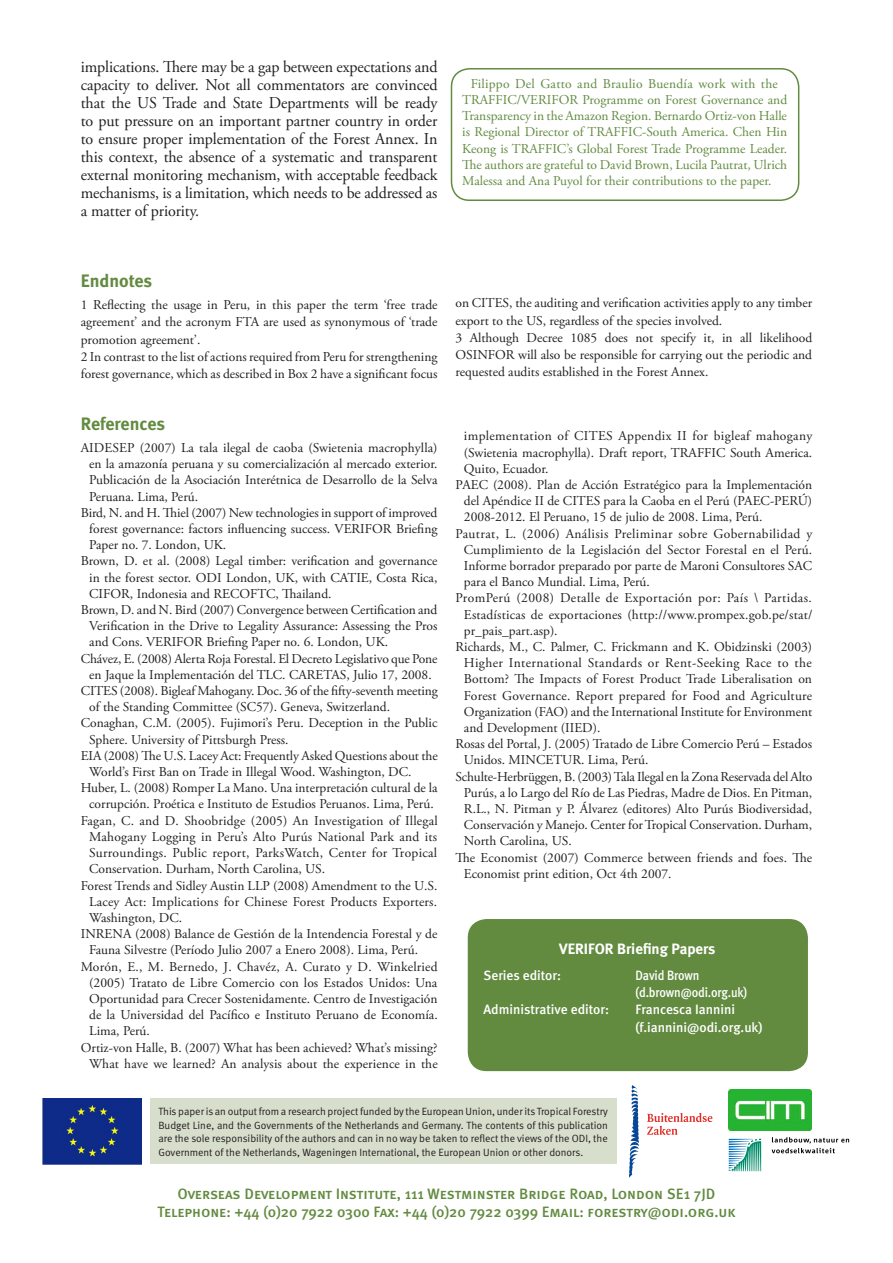
<style>
.page{position:relative;width:893px;height:1263px;background:#fff}
.page>*{position:absolute;margin:0;border:0;box-sizing:border-box;transform-origin:0 0}
.Body_Header_1{font:700 18px "Meta";color:#628b40}
.Body_Text_no_indent{font:16.5px/18px "Adobe Garamond Pro";letter-spacing:-.005em;color:#231f20;text-align:justify}
.t1{font:15px "Meta Medium Caps";letter-spacing:-.005em;color:#628b40}
.Box_Text{font:700 15px "Meta";color:#fff}
.BPfurtherread{font:13.5px/16.2px "Adobe Garamond Pro";color:#231f20;text-align:justify}
.Footnote_Text{font:13.5px/17.2px "Adobe Garamond Pro";color:#231f20;text-align:justify}
.BP_box_text{font:13.5px/16.2px "Adobe Garamond Pro";color:#628b40}
.Box_Text-2{font:500 13.5px "Meta";color:#fff}
.Box_Text-3{font:500 13.5px "Meta";color:#fff;scale:.9 1}
.Box_Text-4{font:10.5px/13.5px "Meta Normal";color:#231f20;text-align:justify}
</style>
<div class="page">
<div style="left:150px;top:1098px;width:466px;height:66px;background:#d8decc"></div>
<img style="left:43px;top:1098px;width:98px;height:66px">
<img style="left:728px;top:1089px;width:83px;height:42px">
<svg style="left:629px;top:1085px;width:10px;height:93px"></svg>
<svg style="left:647px;top:1113px;width:65px;height:22px"></svg>
<svg style="left:772px;top:1137px;width:77px;height:16px"></svg>
<svg style="left:729px;top:1139px;width:32px;height:32px"></svg>
<div style="left:451px;top:68px;width:348px;height:133px;border:2px solid #628b40;border-radius:18px"></div>
<div style="left:468px;top:920px;width:339px;height:150px;background:#628b40;border-radius:18px"></div>
<div style="left:468px;top:919px;width:340px;height:152px;border:2px solid #628b40;border-radius:18px"></div>
<p class="Body_Text_no_indent" style="left:81px;top:58px;width:358px">implications. There may be a gap between expectations and capacity to deliver. Not all commentators are convinced that the US Trade and State Departments will be ready to put pressure on an important partner country in order to ensure proper implementation of the Forest Annex. In this context, the absence of a systematic and transparent external monitoring mechanism, with acceptable feedback mechanisms, is a limitation, which needs to be addressed as a matter of priority.</p>
<p class="BP_box_text" style="left:462px;top:76px;width:326px;text-indent:8px">Filippo Del Gatto and Braulio Buendía work with the TRAFFIC/VERIFOR Programme on Forest Governance and Transparency in the Amazon Region. Bernardo Ortiz-von Halle is Regional Director of TRAFFIC-South America. Chen Hin Keong is TRAFFIC’s Global Forest Trade Programme Leader.<br>The authors are grateful to David Brown, Lucila Pautrat, Ulrich Malessa and Ana Puyol for their contributions to the paper.</p>
<p class="Body_Header_1" style="left:81px;top:270px;width:73px">Endnotes</p>
<p class="Footnote_Text" style="left:81px;top:297px;width:358px">1 Reflecting the usage in Peru, in this paper the term ‘free trade agreement’ and the acronym FTA are used as synonymous of ‘trade promotion agreement’.</p>
<p class="Footnote_Text" style="left:81px;top:348px;width:358px">2 In contrast to the list of actions required from Peru for strengthening forest governance, which as described in Box 2 have a significant focus</p>
<p class="Body_Header_1" style="left:81px;top:413px;width:86px">References</p>
<p class="BPfurtherread" style="left:89px;top:440px;width:350px;text-indent:-8px">AIDESEP (2007) La tala ilegal de caoba (Swietenia macrophylla) en la amazonía peruana y su comercialización al mercado exterior.<br>Publicación de la Asociación Interétnica de Desarrollo de la Selva Peruana. Lima, Perú.</p>
<p class="BPfurtherread" style="left:89px;top:505px;width:350px;text-indent:-8px">Bird, N. and H. Thiel (2007) New technologies in support of improved forest governance: factors influencing success. VERIFOR Briefing Paper no. 7. London, UK.</p>
<p class="BPfurtherread" style="left:89px;top:553px;width:350px;text-indent:-8px">Brown, D. et al. (2008) Legal timber: verification and governance in the forest sector. ODI London, UK, with CATIE, Costa Rica, CIFOR, Indonesia and RECOFTC, Thailand.</p>
<p class="BPfurtherread" style="left:89px;top:602px;width:350px;text-indent:-8px">Brown, D. and N. Bird (2007) Convergence between Certification and Verification in the Drive to Legality Assurance: Assessing the Pros and Cons. VERIFOR Briefing Paper no. 6. London, UK.</p>
<p class="BPfurtherread" style="left:81px;top:651px;width:358px;text-align:center">Chávez, E. (2008) Alerta Roja Forestal. El Decreto Legislativo que Pone en Jaque la Implementación del TLC. CARETAS, Julio 17, 2008.</p>
<p class="BPfurtherread" style="left:89px;top:683px;width:350px;text-indent:-8px">CITES (2008). Bigleaf Mahogany. Doc. 36 of the fifty-seventh meeting of the Standing Committee (SC57). Geneva, Switzerland.</p>
<p class="BPfurtherread" style="left:89px;top:715px;width:350px;text-indent:-8px">Conaghan, C.M. (2005). Fujimori’s Peru. Deception in the Public<br>Sphere. University of Pittsburgh Press.</p>
<p class="BPfurtherread" style="left:89px;top:748px;width:350px;text-indent:-8px">EIA (2008) The U.S. Lacey Act: Frequently Asked Questions about the<br>World’s First Ban on Trade in Illegal Wood. Washington, DC.</p>
<p class="BPfurtherread" style="left:81px;top:780px;width:358px;text-align:center">Huber, L. (2008) Romper La Mano. Una interpretación cultural de la corrupción. Proética e Instituto de Estudios Peruanos. Lima, Perú.</p>
<p class="BPfurtherread" style="left:89px;top:813px;width:350px;text-indent:-8px">Fagan, C. and D. Shoobridge (2005) An Investigation of Illegal Mahogany Logging in Peru’s Alto Purús National Park and its Surroundings. Public report, ParksWatch, Center for Tropical Conservation. Durham, North Carolina, US.</p>
<p class="BPfurtherread" style="left:89px;top:877px;width:350px;text-indent:-8px">Forest Trends and Sidley Austin LLP (2008) Amendment to the U.S.<br>Lacey Act: Implications for Chinese Forest Products Exporters.<br>Washington, DC.</p>
<p class="BPfurtherread" style="left:89px;top:926px;width:350px;text-indent:-8px">INRENA (2008) Balance de Gestión de la Intendencia Forestal y de<br>Fauna Silvestre (Período Julio 2007 a Enero 2008). Lima, Perú.</p>
<p class="BPfurtherread" style="left:89px;top:958px;width:350px;text-indent:-8px">Morón, E., M. Bernedo, J. Chavéz, A. Curato y D. Winkelried (2005) Tratato de Libre Comercio con los Estados Unidos: Una Oportunidad para Crecer Sostenidamente. Centro de Investigación de la Universidad del Pacífico e Instituto Peruano de Economía.<br>Lima, Perú.</p>
<p class="BPfurtherread" style="left:81px;top:1039px;width:358px;text-align:right">Ortiz-von Halle, B. (2007) What has been achieved? What’s missing?<br>What have we learned? An analysis about the experience in the</p>
<p class="Footnote_Text" style="left:455px;top:295px;width:358px">on CITES, the auditing and verification activities apply to any timber export to the US, regardless of the species involved.</p>
<p class="Footnote_Text" style="left:455px;top:330px;width:358px">3 Although Decree 1085 does not specify it, in all likelihood OSINFOR will also be responsible for carrying out the periodic and requested audits established in the Forest Annex.</p>
<p class="BPfurtherread" style="left:464px;top:428px;width:350px">implementation of CITES Appendix II for bigleaf mahogany (Swietenia macrophylla). Draft report, TRAFFIC South America.<br>Quito, Ecuador.</p>
<p class="BPfurtherread" style="left:464px;top:477px;width:350px;text-indent:-8px">PAEC (2008). Plan de Acción Estratégico para la Implementación del Apéndice II de CITES para la Caoba en el Perú (PAEC-PERÚ)<br>2008-2012. El Peruano, 15 de julio de 2008. Lima, Perú.</p>
<p class="BPfurtherread" style="left:464px;top:526px;width:350px;text-indent:-8px">Pautrat, L. (2006) Análisis Preliminar sobre Gobernabilidad y Cumplimiento de la Legislación del Sector Forestal en el Perú.<br>Informe borrador preparado por parte de Maroni Consultores SAC para el Banco Mundial. Lima, Perú.</p>
<p class="BPfurtherread" style="left:464px;top:590px;width:350px;text-indent:-8px">PromPerú (2008) Detalle de Exportación por: País \ Partidas.<br>Estadísticas de exportaciones (http://www.prompex.gob.pe/stat/ pr_pais_part.asp).</p>
<p class="BPfurtherread" style="left:464px;top:639px;width:350px;text-indent:-8px">Richards, M., C. Palmer, C. Frickmann and K. Obidzinski (2003)<br>Higher International Standards or Rent-Seeking Race to the Bottom? The Impacts of Forest Product Trade Liberalisation on Forest Governance. Report prepared for Food and Agriculture Organization (FAO) and the International Institute for Environment and Development (IIED).</p>
<p class="BPfurtherread" style="left:464px;top:736px;width:350px;text-indent:-8px">Rosas del Portal, J. (2005) Tratado de Libre Comercio Perú – Estados<br>Unidos. MINCETUR. Lima, Perú.</p>
<p class="BPfurtherread" style="left:464px;top:769px;width:350px;text-indent:-8px">Schulte-Herbrüggen, B. (2003) Tala Ilegal en la Zona Reservada del Alto Purús, a lo Largo del Río de Las Piedras, Madre de Dios. En Pitman, R.L., N. Pitman y P. Álvarez (editores) Alto Purús Biodiversidad, Conservación y Manejo. Center for Tropical Conservation. Durham, North Carolina, US.</p>
<p class="BPfurtherread" style="left:464px;top:850px;width:350px;text-indent:-8px">The Economist (2007) Commerce between friends and foes. The<br>Economist print edition, Oct 4th 2007.</p>
<p class="Box_Text" style="left:559px;top:939px;width:158px">VERIFOR Briefing Papers</p>
<p class="Box_Text-2" style="left:483px;top:967px;width:79px">Series editor:</p>
<p class="Box_Text-3" style="left:635px;top:967px;width:73px">David Brown</p>
<p class="Box_Text-3" style="left:635px;top:985px;width:126px">(d.brown@odi.org.uk)</p>
<p class="Box_Text-2" style="left:483px;top:1002px;width:127px">Administrative editor:</p>
<p class="Box_Text-2" style="left:635px;top:1002px;width:101px">Francesca Iannini</p>
<p class="Box_Text-2" style="left:635px;top:1019px;width:129px">(f.iannini@odi.org.uk)</p>
<p class="Box_Text-4" style="left:158px;top:1104px;width:451px">This paper is an output from a research project funded by the European Union, under its Tropical Forestry Budget Line, and the Governments of the Netherlands and Germany. The contents of this publication are the sole responsibility of the authors and can in no way be taken to reflect the views of the ODI, the Government of the Netherlands, Wageningen International, the European Union or other donors.</p>
<p class="t1" style="left:177px;top:1185px;width:540px">Overseas Development Institute, 111 Westminster Bridge Road, London SE1 7JD</p>
<p class="t1" style="left:158px;top:1203px;width:579px">Telephone: +44 (0)20 7922 0300 Fax: +44 (0)20 7922 0399 Email: forestry@odi.org.uk</p>
</div>
